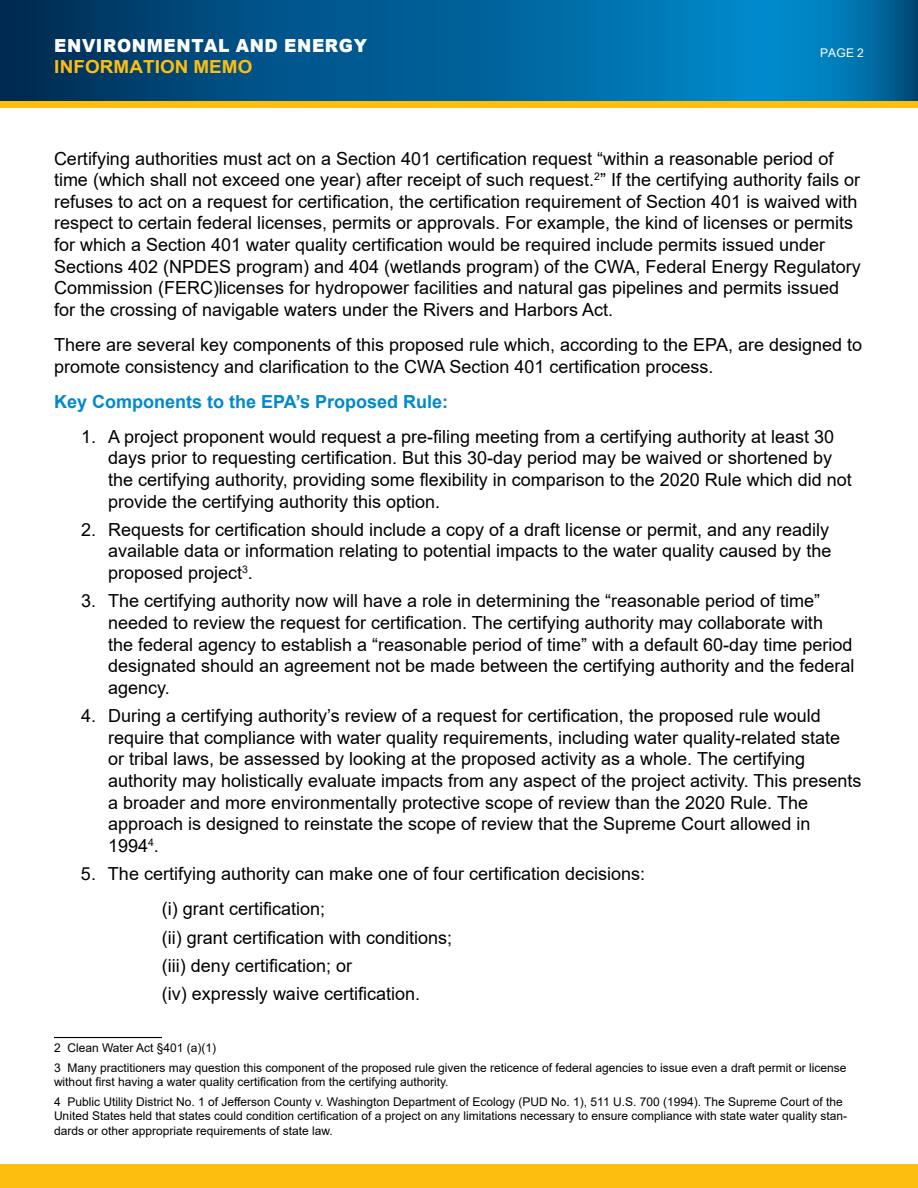
<style>
.page{position:relative;width:918px;height:1188px;background:#fff}
.page>*{position:absolute;margin:0;border:0;box-sizing:border-box;transform-origin:0 0}
.t1{font:18px/21.6px "Arial";color:#000}
.t2{font:700 18px "Arial";color:#0089cc}
.t3{font:900 18px "Arial";letter-spacing:.035em;color:#fff;scale:.95 1}
.t4{font:700 18px "Arial";letter-spacing:.005em;color:#febe10;scale:1.05 1}
.t5{font:12px/19.8px "Arial";color:#000}
.t6{font:12px "Arial";color:#fff}
</style>
<div class="page">
<div style="left:0;top:54px;width:918px;height:54px;background:#febe10"></div>
<svg style="left:0;top:0;width:918px;height:101px;background:#005f96"></svg>
<hr style="left:54px;top:1037px;width:108px;height:1px;background:#000">
<div style="left:0;top:1164px;width:918px;height:24px;background:#febe10"></div>
<p class="t3" style="left:54px;top:32px;width:331px">ENVIRONMENTAL AND ENERGY</p>
<p class="t4" style="left:54px;top:54px;width:190px">INFORMATION MEMO</p>
<p class="t6" style="left:820px;top:45px;width:45px">PAGE 2</p>
<p class="t1" style="left:54px;top:147px;width:808px">Certifying authorities must act on a Section 401 certification request “within a reasonable period of time (which shall not exceed one year) after receipt of such request.<sup>2</sup>” If the certifying authority fails or refuses to act on a request for certification, the certification requirement of Section 401 is waived with respect to certain federal licenses, permits or approvals. For example, the kind of licenses or permits for which a Section 401 water quality certification would be required include permits issued under Sections 402 (NPDES program) and 404 (wetlands program) of the CWA, Federal Energy Regulatory Commission (FERC)licenses for hydropower facilities and natural gas pipelines and permits issued for the crossing of navigable waters under the Rivers and Harbors Act.</p>
<p class="t1" style="left:54px;top:334px;width:810px">There are several key components of this proposed rule which, according to the EPA, are designed to promote consistency and clarification to the CWA Section 401 certification process.</p>
<p class="t2" style="left:54px;top:389px;width:396px">Key Components to the EPA’s Proposed Rule:</p>
<p class="t1" style="left:108px;top:425px;width:745px;text-indent:-27px">1. A project proponent would request a pre-filing meeting from a certifying authority at least 30 days prior to requesting certification. But this 30-day period may be waived or shortened by the certifying authority, providing some flexibility in comparison to the 2020 Rule which did not provide the certifying authority this option.</p>
<p class="t1" style="left:108px;top:519px;width:725px;text-align:justify;text-indent:-27px">2. Requests for certification should include a copy of a draft license or permit, and any readily available data or information relating to potential impacts to the water quality caused by the proposed project<sup>3</sup>.</p>
<p class="t1" style="left:108px;top:590px;width:748px;text-indent:-27px">3. The certifying authority now will have a role in determining the “reasonable period of time” needed to review the request for certification. The certifying authority may collaborate with<br>the federal agency to establish a “reasonable period of time” with a default 60-day time period designated should an agreement not be made between the certifying authority and the federal agency.</p>
<p class="t1" style="left:108px;top:705px;width:755px;text-indent:-27px">4. During a certifying authority’s review of a request for certification, the proposed rule would require that compliance with water quality requirements, including water quality-related state<br>or tribal laws, be assessed by looking at the proposed activity as a whole. The certifying authority may holistically evaluate impacts from any aspect of the project activity. This presents a broader and more environmentally protective scope of review than the 2020 Rule. The approach is designed to reinstate the scope of review that the Supreme Court allowed in 1994<sup>4</sup>.</p>
<p class="t1" style="left:162px;top:856px;width:485px;line-height:35.1px;text-indent:-81px">5. The certifying authority can make one of four certification decisions: (i) grant certification;</p>
<p class="t1" style="left:162px;top:923px;width:292px;line-height:28.3px">(ii) grant certification with conditions; (iii) deny certification; or<br>(iv) expressly waive certification.</p>
<p class="t5" style="left:54px;top:1038px;width:794px">2 Clean Water Act §401 (a)(1)<br>3 Many practitioners may question this component of the proposed rule given the reticence of federal agencies to issue even a draft permit or license</p>
<p class="t5" style="left:54px;top:1072px;width:790px">without first having a water quality certification from the certifying authority.<br>4 Public Utility District No. 1 of Jefferson County v. Washington Department of Ecology (PUD No. 1), 511 U.S. 700 (1994). The Supreme Court of the</p>
<p class="t5" style="left:54px;top:1109px;width:795px;line-height:14.4px">United States held that states could condition certification of a project on any limitations necessary to ensure compliance with state water quality stan&shy;dards or other appropriate requirements of state law.</p>
</div>
